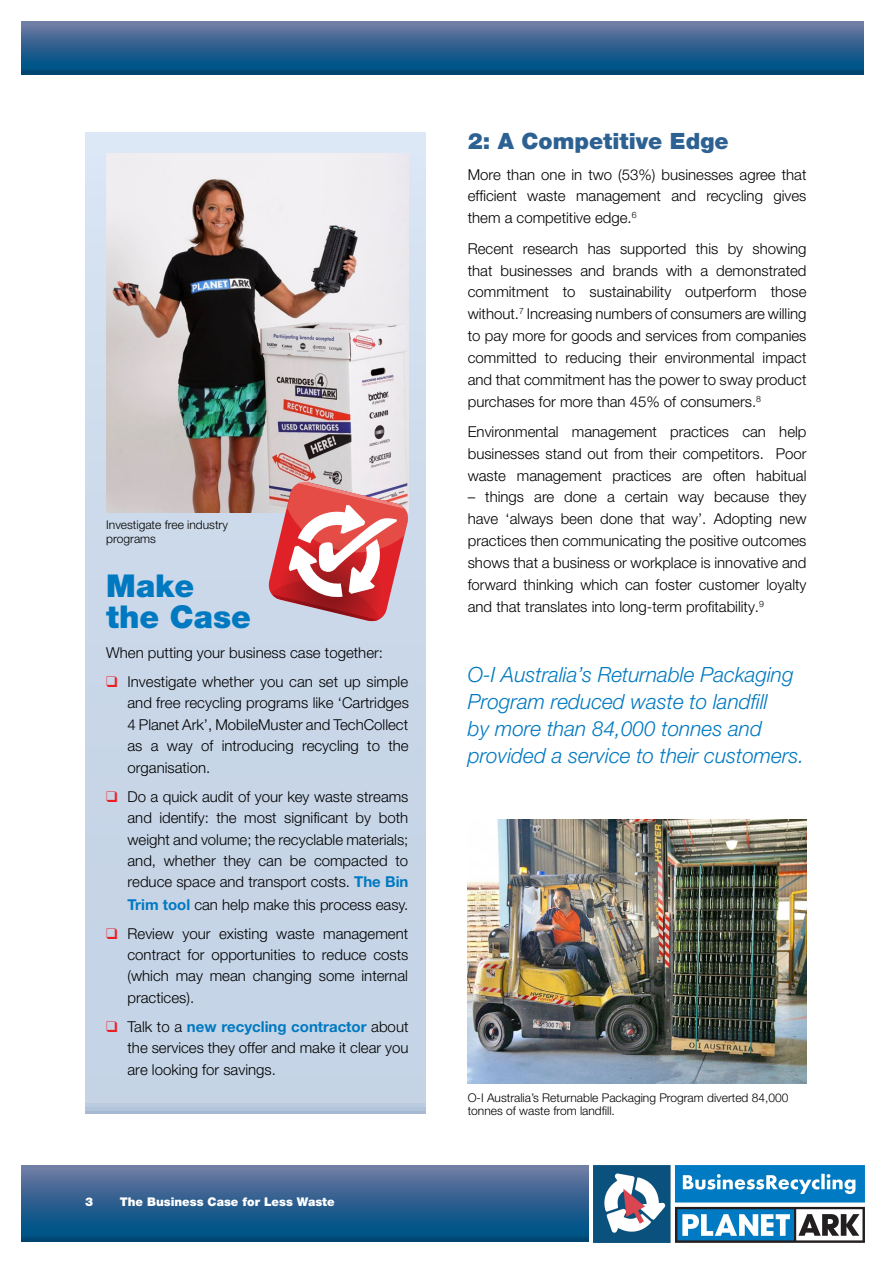
<style>
.page{position:relative;width:893px;height:1263px;background:#fff}
.page>*{position:absolute;margin:0;border:0;box-sizing:border-box;transform-origin:0 0}
.t1{font:900 31.5px/30.5px "Helvetica Neue LT";color:#0079c1}
.t2{font:900 22.5px "Helvetica Neue LT";color:#2d6192}
.t3{font:italic 300 21px/27px "Helvetica Neue LT";color:#0079c1}
.t4{font:300 15px/21.5px "Helvetica Neue LT";color:#000;text-align:justify}
.t5{font:300 12px/13.5px "Helvetica Neue LT";color:#000}
.t6{font:900 12px "Helvetica Neue";color:#fff}
.s1{color:#ed1d24}
.s2{font-weight:700;color:#0079c1}
</style>
<div class="page">
<div style="left:21px;top:1165px;width:568px;height:77px;background:linear-gradient(to bottom,#6f7aa3,#00497e)"></div>
<div style="left:21px;top:21px;width:842px;height:53px;background:linear-gradient(to bottom,#727ba4,#00487d)"></div>
<div style="left:86px;top:133px;width:340px;height:980px;background:linear-gradient(to bottom,#d8e4f2,#c0cfe2)"></div>
<img style="left:106px;top:153px;width:302px;height:359px">
<img style="left:468px;top:819px;width:338px;height:264px">
<svg style="left:268px;top:482px;width:141px;height:140px"></svg>
<img style="left:594px;top:1165px;width:271px;height:77px">
<p class="t5" style="left:106px;top:518px;width:123px">Investigate free industry programs</p>
<h1 class="t1" style="left:106px;top:571px;width:146px">Make the Case</h1>
<p class="t4" style="left:106px;top:641px;width:278px">When putting your business case together:</p>
<p class="t4" style="left:128px;top:671px;width:283px;text-indent:-21px"><span class="s1">❑</span> Investigate whether you can set up simple and free recycling programs like ‘Cartridges 4 Planet Ark’, MobileMuster and TechCollect as a way of introducing recycling to the organisation.</p>
<p class="t4" style="left:128px;top:786px;width:282px;text-indent:-21px"><span class="s1">❑</span> Do a quick audit of your key waste streams and identify: the most significant by both weight and volume; the recyclable materials; and, whether they can be compacted to reduce space and transport costs. <span class="s2">The Bin Trim tool</span> can help make this process easy.</p>
<p class="t4" style="left:128px;top:922px;width:282px;text-indent:-21px"><span class="s1">❑</span> Review your existing waste management contract for opportunities to reduce costs (which may mean changing some internal practices).</p>
<p class="t4" style="left:128px;top:1016px;width:282px;text-indent:-21px"><span class="s1">❑</span> Talk to a <span class="s2">new recycling contractor</span> about the services they offer and make it clear you are looking for savings.</p>
<p class="t6" style="left:85px;top:1195px;width:10px">3</p>
<p class="t6" style="left:120px;top:1195px;width:216px">The Business Case for Less Waste</p>
<h2 class="t2" style="left:468px;top:128px;width:262px">2: A Competitive Edge</h2>
<p class="t4" style="left:468px;top:163px;width:340px;line-height:21.9px">More than one in two (53%) businesses agree that efficient waste management and recycling gives them a competitive edge.<sup>6</sup></p>
<p class="t4" style="left:468px;top:237px;width:340px;line-height:21.9px">Recent research has supported this by showing that businesses and brands with a demonstrated commitment to sustainability outperform those without.<sup>7</sup> Increasing numbers of consumers are willing to pay more for goods and services from companies committed to reducing their environmental impact and that commitment has the power to sway product purchases for more than 45% of consumers.<sup>8</sup></p>
<p class="t4" style="left:468px;top:421px;width:340px;line-height:21.9px">Environmental management practices can help businesses stand out from their competitors. Poor waste management practices are often habitual</p>
<p class="t4" style="left:468px;top:485px;width:340px;line-height:22px">– things are done a certain way because they have ‘always been done that way’. Adopting new practices then communicating the positive outcomes shows that a business or workplace is innovative and forward thinking which can foster customer loyalty and that translates into long-term profitability.<sup>9</sup></p>
<h3 class="t3" style="left:468px;top:661px;width:338px">O-I Australia’s Returnable Packaging Program reduced waste to landfill<br>by more than 84,000 tonnes and provided a service to their customers.</h3>
<p class="t5" style="left:468px;top:1091px;width:322px">O-I Australia’s Returnable Packaging Program diverted 84,000 tonnes of waste from landfill.</p>
</div>
